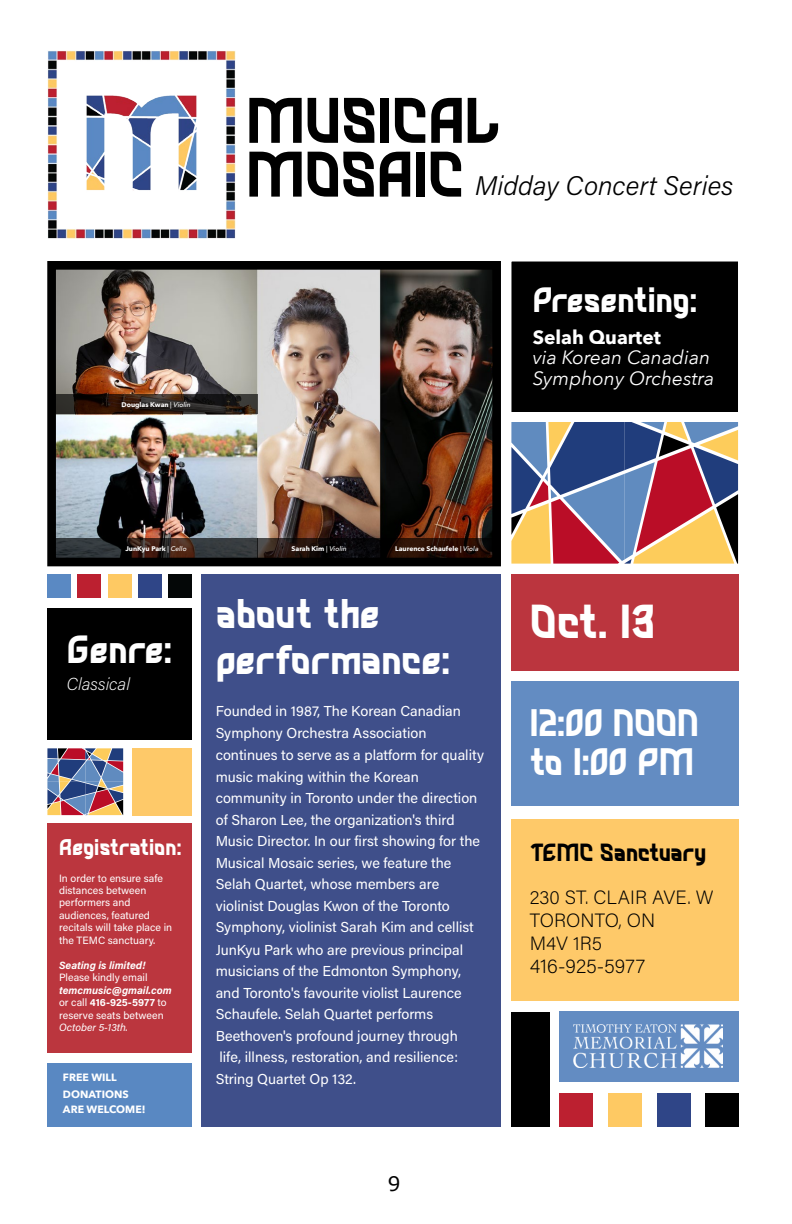
<style>
.page{position:relative;width:792px;height:1224px;background:#fff}
.page>*{position:absolute;margin:0;border:0;box-sizing:border-box;transform-origin:0 0}
.t1{font:800 59.6px "Mandorlato";color:#000}
.t2{font:800 44.2px "Mandorlato";color:#fff}
.t3{font:800 38.4px/46.2px "Mandorlato";letter-spacing:-.01em;color:#fff}
.t4{font:800 36.6px "Mandorlato";letter-spacing:-.005em;color:#fff}
.t5{font:800 35.6px/38.4px "Mandorlato";color:#fff}
.t6{font:800 32.6px "Mandorlato";letter-spacing:-.01em;color:#fff}
.t7{font:italic 300 26.8px "Acumin Pro";color:#000}
.t8{font:800 23px "Mandorlato";letter-spacing:-.01em;color:#000}
.t9{font:800 21.2px "Mandorlato";color:#fff}
.t10{font:200 20.2px "Acumin Pro";color:#000}
.t11{font:20px "Verdana";color:#000}
.t12{font:italic 19.2px/21.2px "Avenir Next";color:#fff}
.t13{font:200 19.2px/23px "Acumin Pro";color:#000}
.t14{font:700 19.2px "Avenir Next";color:#fff}
.t15{font:italic 200 17.2px "Acumin Pro";color:#fff}
.t16{font:14.4px/21.6px "Acumin Pro";color:#fff}
.t17{font:10.6px/12.4px "Acumin Pro";color:#fff}
.t18{font:700 10.6px/15.8px "Avenir Next";color:#fff}
.t19{font:italic 700 10.6px "Acumin Pro";color:#fff}
.t20{font:italic 10.6px "Acumin Pro";color:#fff}
.t21{font:700 6.8px "Avenir Next";color:#fff}
.s1{font-family:"Mandorlato";font-weight:800;font-style:normal;font-size:59.6px}
.s2{font-weight:500}
.s3{font-weight:500;font-style:italic}
.s4{font-weight:700;font-style:italic}
.s5{font-weight:700}
</style>
<div class="page">
<div style="left:511px;top:574px;width:228px;height:97px;background:#bb353e"></div>
<img style="left:57px;top:271px;width:434px;height:267px">
<div style="left:47px;top:261px;width:454px;height:305px;border:9px solid #000"></div>
<img style="left:47px;top:50px;width:189px;height:189px">
<svg style="left:511px;top:422px;width:227px;height:142px;background:#8f727c"></svg>
<div style="left:202px;top:574px;width:299px;height:553px;background:#3f4f8a"></div>
<div style="left:511px;top:681px;width:228px;height:125px;background:#638cc2"></div>
<div style="left:511px;top:819px;width:228px;height:182px;background:#fec969"></div>
<div style="left:47px;top:574px;width:24px;height:24px;background:#5a89c3"></div>
<div style="left:169px;top:574px;width:23px;height:24px;background:#040707"></div>
<div style="left:108px;top:574px;width:24px;height:24px;background:#fec963"></div>
<div style="left:138px;top:574px;width:23px;height:24px;background:#2f4587"></div>
<div style="left:78px;top:574px;width:23px;height:24px;background:#bc2030"></div>
<div style="left:47px;top:608px;width:145px;height:132px;background:#000"></div>
<div style="left:132px;top:748px;width:60px;height:67px;background:#fec969"></div>
<svg style="left:47px;top:748px;width:76px;height:67px;background:#827388"></svg>
<div style="left:559px;top:1012px;width:180px;height:70px;background:#638cc2"></div>
<img style="left:573px;top:1025px;width:149px;height:42px">
<div style="left:511px;top:261px;width:228px;height:153px;background:#000"></div>
<div style="left:510px;top:261px;width:229px;height:153px;border:1px solid #fff"></div>
<div style="left:511px;top:413px;width:228px;height:9px;background:#fff"></div>
<div style="left:511px;top:1012px;width:38px;height:115px;background:#000"></div>
<div style="left:705px;top:1093px;width:34px;height:34px;background:#000"></div>
<div style="left:608px;top:1093px;width:33px;height:34px;background:#fec963"></div>
<div style="left:657px;top:1093px;width:33px;height:34px;background:#2f4587"></div>
<div style="left:559px;top:1093px;width:34px;height:34px;background:#bc2030"></div>
<div style="left:48px;top:824px;width:144px;height:229px;background:#bb363e"></div>
<div style="left:48px;top:1063px;width:144px;height:64px;background:#5988c2"></div>
<div style="left:55px;top:394px;width:202px;height:20px;background:#000;opacity:.65"></div>
<div style="left:55px;top:538px;width:202px;height:20px;background:#000;opacity:.65"></div>
<div style="left:257px;top:538px;width:124px;height:20px;background:#000;opacity:.65"></div>
<div style="left:381px;top:538px;width:112px;height:20px;background:#000;opacity:.65"></div>
<h1 class="t1" style="left:246px;top:76px;width:256px">MUSICAL</h1>
<h3 class="t7" style="left:246px;top:167px;width:488px"><span class="s1">MOSAIC</span> Midday Concert Series</h3>
<p class="t21" style="left:122px;top:399px;width:71px">Douglas Kwan <span class="s2">|</span> <span class="s3">Violin</span></p>
<h3 class="t6" style="left:533px;top:276px;width:166px">Presenting:</h3>
<h3 class="t14" style="left:533px;top:320px;width:130px">Selah Quartet</h3>
<h3 class="t12" style="left:533px;top:346px;width:183px">via Korean Canadian<br>Symphony Orchestra</h3>
<p class="t21" style="left:125px;top:543px;width:63px">JunKyu Park <span class="s2">|</span> <span class="s3">Cello</span></p>
<p class="t21" style="left:292px;top:543px;width:57px">Sarah Kim <span class="s2">|</span> <span class="s3">Violin</span></p>
<p class="t21" style="left:395px;top:543px;width:85px">Laurence Schaufele <span class="s2">|</span> <span class="s3">Viola</span></p>
<h3 class="t4" style="left:67px;top:623px;width:107px">Genre:</h3>
<p class="t15" style="left:67px;top:672px;width:65px">Classical</p>
<h3 class="t9" style="left:59px;top:831px;width:124px">Registration:</h3>
<p class="t17" style="left:59px;top:871px;width:115px">In order to ensure safe distances between performers and audiences, featured recitals will take place in the TEMC sanctuary.</p>
<p class="t19" style="left:59px;top:958px;width:88px">Seating is limited!</p>
<p class="t17" style="left:59px;top:971px;width:90px">Please kindly email</p>
<p class="t17" style="left:59px;top:984px;width:114px"><span class="s4">temcmusic@gmail.com </span>or call <span class="s5">416-925-5977</span> to reserve seats between</p>
<p class="t20" style="left:59px;top:1020px;width:70px">October 5-13th.</p>
<p class="t18" style="left:63px;top:1070px;width:84px">FREE WILL<br>DONATIONS<br>ARE WELCOME!</p>
<h3 class="t3" style="left:216px;top:590px;width:236px">about the performance:</h3>
<p class="t16" style="left:216px;top:700px;width:270px">Founded in 1987, The Korean Canadian Symphony Orchestra Association continues to serve as a platform for quality music making within the Korean community in Toronto under the direction of Sharon Lee, the organization's third Music Director. In our first showing for the Musical Mosaic series, we feature the Selah Quartet, whose members are violinist Douglas Kwon of the Toronto Symphony, violinist Sarah Kim and cellist JunKyu Park who are previous principal musicians of the Edmonton Symphony, and Toronto's favourite violist Laurence Schaufele. Selah Quartet performs Beethoven's profound journey through<br>life, illness, restoration, and resilience:<br>String Quartet Op 132.</p>
<h3 class="t5" style="left:530px;top:703px;width:171px">I2:00 NOON to I:00 PM</h3>
<h2 class="t2" style="left:530px;top:589px;width:127px">Oct. I3</h2>
<h3 class="t8" style="left:530px;top:836px;width:178px">TEMC Sanctuary</h3>
<h3 class="t13" style="left:530px;top:885px;width:185px">230 ST. CLAIR AVE. W<br>TORONTO, ON<br>M4V 1R5</h3>
<h3 class="t10" style="left:530px;top:952px;width:117px">416-925-5977</h3>
<h3 class="t11" style="left:388px;top:1170px;width:14px">9</h3>
</div>
